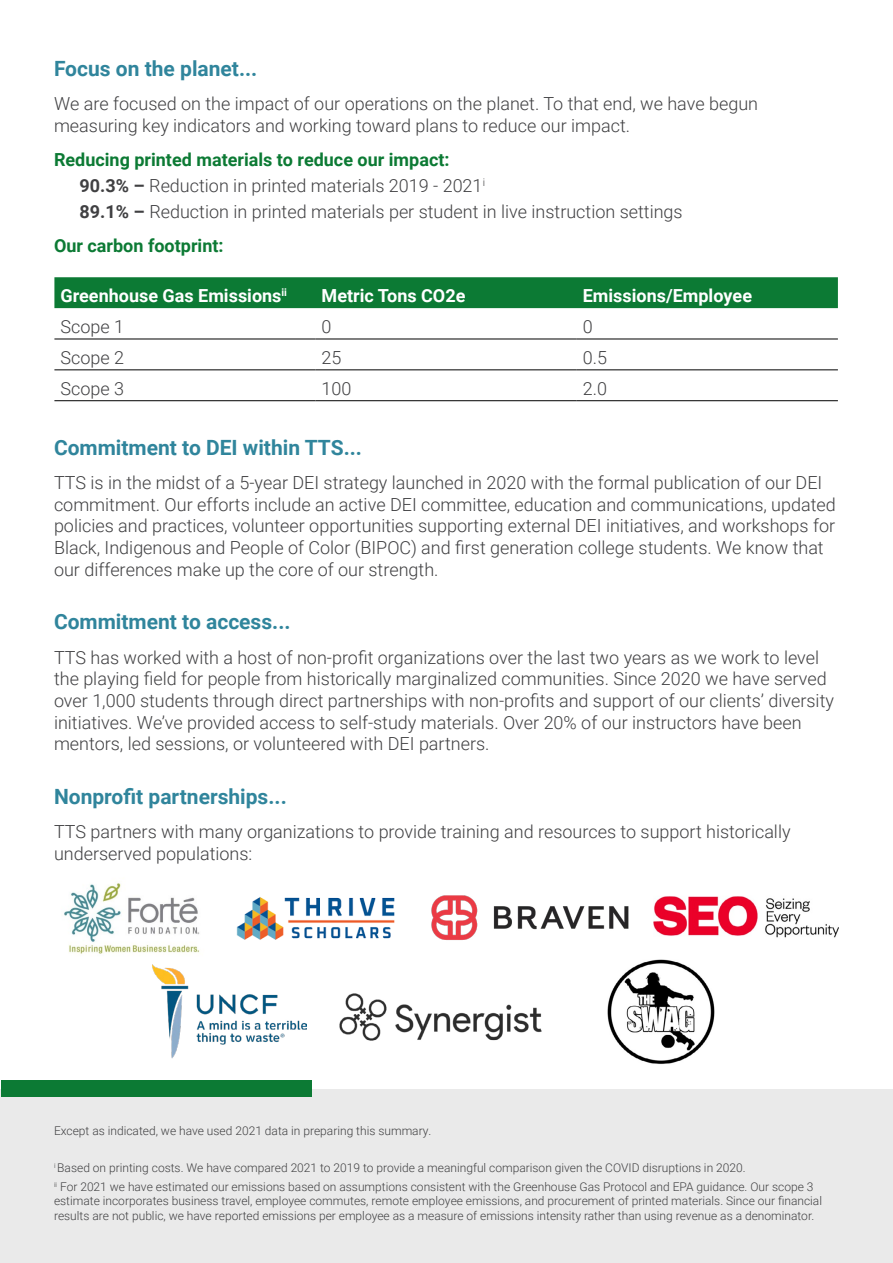
<style>
.page{position:relative;width:893px;height:1263px;background:#fff}
.page>*{position:absolute;margin:0;border:0;box-sizing:border-box;transform-origin:0 0}
.t1{font:700 21px "Roboto";color:#30859c}
.t2{font:300 18px/21.6px "Roboto";color:#404042}
.t3{font:700 18px "Roboto";color:#fff}
.t4{font:700 18px "Roboto";color:#0c7a34}
.t5{font:300 12px/18.6px "Roboto";color:#404042}
.s1{font-weight:700;color:#0c7a34}
.s2{font-weight:700}
</style>
<div class="page">
<div style="left:0;top:1090px;width:893px;height:173px;background:#eaeaea"></div>
<div style="left:1px;top:1080px;width:310px;height:17px;background:#0c7a34"></div>
<div style="left:54px;top:277px;width:784px;height:31px;background:#0c7a34"></div>
<hr style="left:54px;top:339px;width:262px;height:1px;background:#000">
<hr style="left:316px;top:339px;width:261px;height:1px;background:#000">
<hr style="left:577px;top:339px;width:261px;height:1px;background:#000">
<hr style="left:54px;top:370px;width:262px;height:1px;background:#000">
<hr style="left:316px;top:370px;width:261px;height:1px;background:#000">
<hr style="left:577px;top:370px;width:261px;height:1px;background:#000">
<hr style="left:54px;top:400px;width:262px;height:1px;background:#000">
<hr style="left:316px;top:400px;width:261px;height:1px;background:#000">
<hr style="left:577px;top:400px;width:261px;height:1px;background:#000">
<img style="left:64px;top:883px;width:136px;height:82px">
<img style="left:236px;top:897px;width:159px;height:43px">
<img style="left:431px;top:895px;width:198px;height:45px">
<img style="left:653px;top:896px;width:186px;height:42px">
<img style="left:152px;top:965px;width:154px;height:94px">
<img style="left:339px;top:993px;width:203px;height:48px">
<img style="left:607px;top:959px;width:108px;height:105px">
<p class="t1" style="left:54px;top:54px;width:205px">Focus on the planet...</p>
<p class="t2" style="left:54px;top:92px;width:706px">We are focused on the impact of our operations on the planet. To that end, we have begun measuring key indicators and working toward plans to reduce our impact.</p>
<p class="t2" style="left:80px;top:146px;width:605px;line-height:25.8px;text-indent:-26px"><span class="s1">Reducing printed materials to reduce our impact:<br></span><span class="s2">90.3% –</span> Reduction in printed materials 2019 - 2021<sup>i<br></sup><span class="s2">89.1% –</span> Reduction in printed materials per student in live instruction settings</p>
<p class="t4" style="left:54px;top:233px;width:171px">Our carbon footprint:</p>
<p class="t3" style="left:60px;top:283px;width:228px">Greenhouse Gas Emissions<sup>ii</sup></p>
<p class="t3" style="left:322px;top:283px;width:145px">Metric Tons CO2e</p>
<p class="t3" style="left:583px;top:283px;width:171px">Emissions/Employee</p>
<p class="t2" style="left:60px;top:315px;width:65px">Scope 1</p>
<p class="t2" style="left:322px;top:315px;width:11px">0</p>
<p class="t2" style="left:583px;top:315px;width:11px">0</p>
<p class="t2" style="left:60px;top:346px;width:65px">Scope 2</p>
<p class="t2" style="left:322px;top:346px;width:21px">25</p>
<p class="t2" style="left:583px;top:346px;width:26px">0.5</p>
<p class="t2" style="left:60px;top:377px;width:65px">Scope 3</p>
<p class="t2" style="left:322px;top:377px;width:31px">100</p>
<p class="t2" style="left:583px;top:377px;width:26px">2.0</p>
<p class="t1" style="left:54px;top:433px;width:309px">Commitment to DEI within TTS...</p>
<p class="t2" style="left:54px;top:471px;width:783px">TTS is in the midst of a 5-year DEI strategy launched in 2020 with the formal publication of our DEI commitment. Our efforts include an active DEI committee, education and communications, updated policies and practices, volunteer opportunities supporting external DEI initiatives, and workshops for Black, Indigenous and People of Color (BIPOC) and first generation college students. We know that our differences make up the core of our strength.</p>
<p class="t1" style="left:54px;top:607px;width:238px">Commitment to access...</p>
<p class="t2" style="left:54px;top:646px;width:781px">TTS has worked with a host of non-profit organizations over the last two years as we work to level the playing field for people from historically marginalized communities. Since 2020 we have served over 1,000 students through direct partnerships with non-profits and support of our clients’ diversity initiatives. We’ve provided access to self-study materials. Over 20% of our instructors have been mentors, led sessions, or volunteered with DEI partners.</p>
<p class="t1" style="left:54px;top:782px;width:234px">Nonprofit partnerships...</p>
<p class="t2" style="left:54px;top:821px;width:738px">TTS partners with many organizations to provide training and resources to support historically underserved populations:</p>
<p class="t5" style="left:54px;top:1121px;width:379px">Except as indicated, we have used 2021 data in preparing this summary.</p>
<p class="t5" style="left:54px;top:1158px;width:761px"><sup>i</sup> Based on printing costs. We have compared 2021 to 2019 to provide a meaningful comparison given the COVID disruptions in 2020.<br><sup>ii</sup> For 2021 we have estimated our emissions based on assumptions consistent with the Greenhouse Gas Protocol and EPA guidance. Our scope 3</p>
<p class="t5" style="left:54px;top:1193px;width:770px;line-height:14.4px">estimate incorporates business travel, employee commutes, remote employee emissions, and procurement of printed materials. Since our financial results are not public, we have reported emissions per employee as a measure of emissions intensity rather than using revenue as a denominator.</p>
</div>
